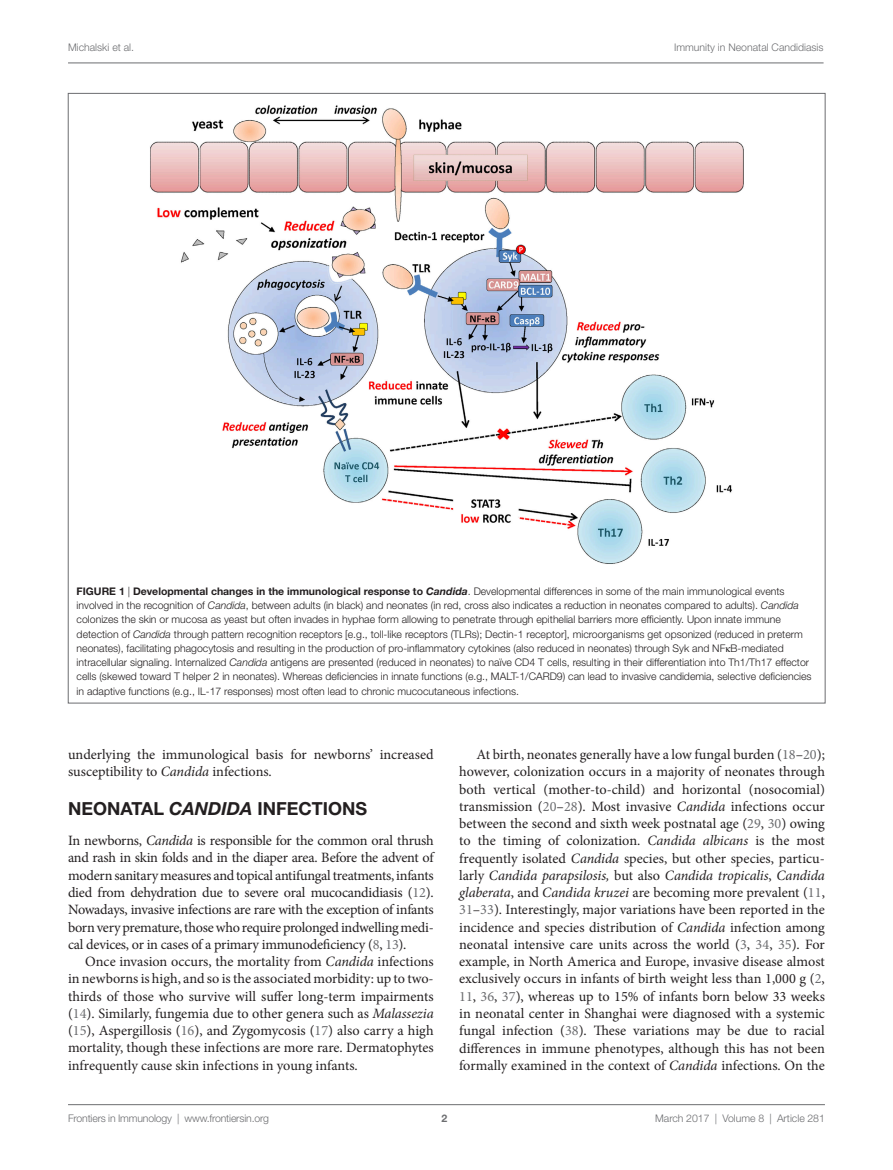
<style>
.page{position:relative;width:893px;height:1170px;background:#fff}
.page>*{position:absolute;margin:0;border:0;box-sizing:border-box;transform-origin:0 0}
.t1{font:700 18px "Helvetica Neue LT Std";color:#231f20}
.t2{font:14.25px/17.2px "Minion Pro";letter-spacing:-.005em;color:#231f20;text-align:justify}
.t3{font:300 10.5px/14.2px "Helvetica Neue LT Std";color:#231f20}
.t4{font:300 10.5px "Helvetica Neue LT Std";color:#6c6d70}
.t5{font:700 10.5px "Helvetica Neue LT Std";color:#6c6d70}
.s1{font-weight:700}
.s2{font-weight:700;font-style:italic}
.s3{font-style:italic}
.s4{font-family:"STIX General";font-weight:400}
.s5{color:#6c6d70}
</style>
<div class="page">
<img style="left:150px;top:105px;width:594px;height:459px">
<hr style="left:68px;top:63px;width:756px;height:1px;background:#6c6d70">
<hr style="left:68px;top:1104px;width:757px;height:1px;background:#6c6d70">
<p class="t4" style="left:68px;top:41px;width:68px">Michalski et al.</p>
<p class="t4" style="left:674px;top:41px;width:151px">Immunity in Neonatal Candidiasis</p>
<p class="t3" style="left:77px;top:583px;width:736px"><span class="s1">FIGURE 1</span> | <span class="s1">Developmental changes in the immunological response to</span> <span class="s2">Candida</span>. Developmental differences in some of the main immunological events involved in the recognition of <span class="s3">Candida</span>, between adults (in black) and neonates (in red, cross also indicates a reduction in neonates compared to adults). <span class="s3">Candida </span>colonizes the skin or mucosa as yeast but often invades in hyphae form allowing to penetrate through epithelial barriers more efficiently. Upon innate immune detection of <span class="s3">Candida</span> through pattern recognition receptors [e.g., toll-like receptors (TLRs); Dectin-1 receptor], microorganisms get opsonized (reduced in preterm neonates), facilitating phagocytosis and resulting in the production of pro-inflammatory cytokines (also reduced in neonates) through Syk and NF<span class="s4">κ</span>B-mediated intracellular signaling. Internalized <span class="s3">Candida</span> antigens are presented (reduced in neonates) to naïve CD4 T cells, resulting in their differentiation into Th1/Th17 effector cells (skewed toward T helper 2 in neonates). Whereas deficiencies in innate functions (e.g., MALT-1/CARD9) can lead to invasive candidemia, selective deficiencies in adaptive functions (e.g., IL-17 responses) most often lead to chronic mucocutaneous infections.</p>
<p class="t2" style="left:68px;top:745px;width:367px">underlying the immunological basis for newborns’ increased susceptibility to <span class="s3">Candida</span> infections.</p>
<p class="t1" style="left:68px;top:797px;width:301px">NEONATAL <span class="s3">CANDIDA</span> IN FECTIONS</p>
<p class="t2" style="left:68px;top:832px;width:367px">In newborns, <span class="s3">Candida</span> is responsible for the common oral thrush and rash in skin folds and in the diaper area. Before the advent of modern sanitary measures and topical antifungal treatments, infants died from dehydration due to severe oral mucocandidiasis (<span class="s5">12</span>).<br>Nowadays, invasive infections are rare with the exception of infants born very premature, those who require prolonged indwelling medi&shy;cal devices, or in cases of a primary immunodeficiency (<span class="s5">8</span>, <span class="s5">13</span>).</p>
<p class="t2" style="left:68px;top:952px;width:367px;text-indent:17px">Once invasion occurs, the mortality from <span class="s3">Candida</span> infections in newborns is high, and so is the associated morbidity: up to two&shy;thirds of those who survive will suffer long-term impairments (<span class="s5">14</span>). Similarly, fungemia due to other genera such as <span class="s3">Malassezia </span>(<span class="s5">15</span>), Aspergillosis (<span class="s5">16</span>), and Zygomycosis (<span class="s5">17</span>) also carry a high mortality, though these infections are more rare. Dermatophytes infrequently cause skin infections in young infants.</p>
<p class="t2" style="left:459px;top:745px;width:367px;text-indent:17px">At birth, neonates generally have a low fungal burden (<span class="s5">18</span>–<span class="s5">20</span>); however, colonization occurs in a majority of neonates through both vertical (mother-to-child) and horizontal (nosocomial) transmission (<span class="s5">20</span>–<span class="s5">28</span>). Most invasive <span class="s3">Candida</span> infections occur between the second and sixth week postnatal age (<span class="s5">29</span>, <span class="s5">30</span>) owing to the timing of colonization. <span class="s3">Candida albicans</span> is the most frequently isolated <span class="s3">Candida</span> species, but other species, particu&shy;larly <span class="s3">Candida parapsilosis,</span> but also <span class="s3">Candida tropicalis</span>, <span class="s3">Candida glaberata</span>, and <span class="s3">Candida kruzei</span> are becoming more prevalent (<span class="s5">11</span>, <span class="s5">31</span>–<span class="s5">33</span>). Interestingly, major variations have been reported in the incidence and species distribution of <span class="s3">Candida</span> infection among neonatal intensive care units across the world (<span class="s5">3</span>, <span class="s5">34</span>, <span class="s5">35</span>). For example, in North America and Europe, invasive disease almost exclusively occurs in infants of birth weight less than 1,000 g (<span class="s5">2</span>, <span class="s5">11</span>, <span class="s5">36</span>, <span class="s5">37</span>), whereas up to 15% of infants born below 33 weeks in neonatal center in Shanghai were diagnosed with a systemic fungal infection (<span class="s5">38</span>). These variations may be due to racial differences in immune phenotypes, although this has not been formally examined in the context of <span class="s3">Candida</span> infections. On the</p>
<p class="t4" style="left:68px;top:1111px;width:203px">Frontiers in Immunology | www.frontiersin.org</p>
<p class="t4" style="left:655px;top:1111px;width:171px">March 2017 | Volume 8 | Article 281</p>
<p class="t5" style="left:441px;top:1111px;width:7px">2</p>
</div>
